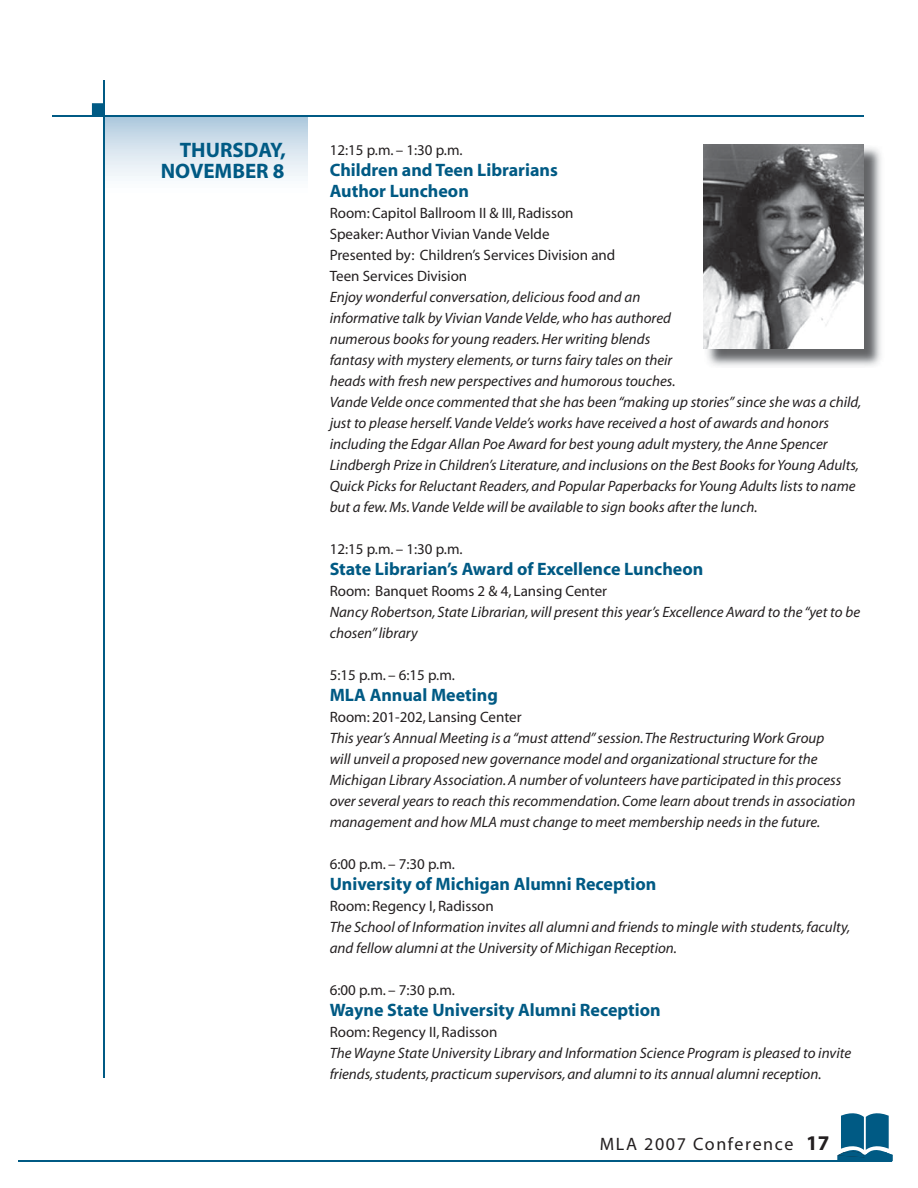
<style>
.page{position:relative;width:918px;height:1188px;background:#fff}
.page>*{position:absolute;margin:0;border:0;box-sizing:border-box;transform-origin:0 0}
.t1{font:700 21px/21px "Myriad";color:#005a84;text-align:right}
.t2{font:700 18px/21px "Myriad";color:#005a84}
.t3{font:18px "Myriad";letter-spacing:.09em;color:#231f20}
.t4{font:italic 15px/21px "Myriad";color:#231f20}
.t5{font:15px/21px "Myriad";color:#231f20}
.s1{font-weight:700;font-size:21px}
</style>
<div class="page">
<hr style="left:18px;top:1160px;width:873px;height:2px;background:#005a84">
<div style="left:837px;top:1155px;width:56px;height:6px;background:#005a84"></div>
<svg style="left:837px;top:1113px;width:56px;height:45px"></svg>
<div style="left:103px;top:115px;width:204px;height:91px;background:linear-gradient(to bottom,#b3ccdf,#fff)"></div>
<hr style="left:104px;top:80px;width:1px;height:998px;background:#005a84">
<svg style="left:92px;top:103px;width:12px;height:12px"></svg>
<img style="left:707px;top:147px;width:174px;height:219px">
<img style="left:703px;top:144px;width:161px;height:205px">
<hr style="left:52px;top:115px;width:812px;height:1px;background:#005a84">
<h1 class="t1" style="left:161px;top:141px;width:127px">THURSDAY,<br>NOVEMBER 8</h1>
<p class="t5" style="left:330px;top:140px;width:134px">12:15 p.m. – 1:30 p.m.</p>
<p class="t2" style="left:330px;top:160px;width:230px">Children and Teen Librarians<br>Author Luncheon</p>
<p class="t5" style="left:330px;top:203px;width:287px">Room: Capitol Ballroom II &amp; III, Radisson Speaker: Author Vivian Vande Velde Presented by: Children’s Services Division and Teen Services Division</p>
<p class="t4" style="left:330px;top:287px;width:533px">Enjoy wonderful conversation, delicious food and an<br>informative talk by Vivian Vande Velde, who has authored<br>numerous books for young readers. Her writing blends<br>fantasy with mystery elements, or turns fairy tales on their<br>heads with fresh new perspectives and humorous touches.<br>Vande Velde once commented that she has been “making up stories” since she was a child, just to please herself. Vande Velde’s works have received a host of awards and honors including the Edgar Allan Poe Award for best young adult mystery, the Anne Spencer Lindbergh Prize in Children’s Literature, and inclusions on the Best Books for Young Adults, Quick Picks for Reluctant Readers, and Popular Paperbacks for Young Adults lists to name but a few. Ms. Vande Velde will be available to sign books after the lunch.</p>
<p class="t5" style="left:330px;top:539px;width:134px">12:15 p.m. – 1:30 p.m.</p>
<p class="t2" style="left:330px;top:559px;width:375px">State Librarian’s Award of Excellence Luncheon</p>
<p class="t5" style="left:330px;top:581px;width:279px">Room: Banquet Rooms 2 &amp; 4, Lansing Center</p>
<p class="t4" style="left:330px;top:602px;width:532px">Nancy Robertson, State Librarian, will present this year’s Excellence Award to the “yet to be chosen” library</p>
<p class="t5" style="left:330px;top:665px;width:127px">5:15 p.m. – 6:15 p.m.</p>
<p class="t2" style="left:330px;top:685px;width:170px">MLA Annual Meeting</p>
<p class="t5" style="left:330px;top:707px;width:193px">Room: 201-202, Lansing Center</p>
<p class="t4" style="left:330px;top:728px;width:527px">This year’s Annual Meeting is a “must attend” session. The Restructuring Work Group<br>will unveil a proposed new governance model and organizational structure for the Michigan Library Association. A number of volunteers have participated in this process over several years to reach this recommendation. Come learn about trends in association management and how MLA must change to meet membership needs in the future.</p>
<p class="t5" style="left:330px;top:854px;width:127px">6:00 p.m. – 7:30 p.m.</p>
<p class="t2" style="left:330px;top:874px;width:328px">University of Michigan Alumni Reception</p>
<p class="t5" style="left:330px;top:896px;width:166px">Room: Regency I, Radisson</p>
<p class="t4" style="left:330px;top:917px;width:522px">The School of Information invites all alumni and friends to mingle with students, faculty, and fellow alumni at the University of Michigan Reception.</p>
<p class="t5" style="left:330px;top:980px;width:127px">6:00 p.m. – 7:30 p.m.</p>
<p class="t2" style="left:330px;top:1000px;width:333px">Wayne State University Alumni Reception</p>
<p class="t5" style="left:330px;top:1022px;width:169px">Room: Regency II, Radisson</p>
<p class="t4" style="left:330px;top:1043px;width:523px">The Wayne State University Library and Information Science Program is pleased to invite friends, students, practicum supervisors, and alumni to its annual alumni reception.</p>
<p class="t3" style="left:600px;top:1135px;width:231px">MLA 2007 Conference <span class="s1">17</span></p>
</div>
